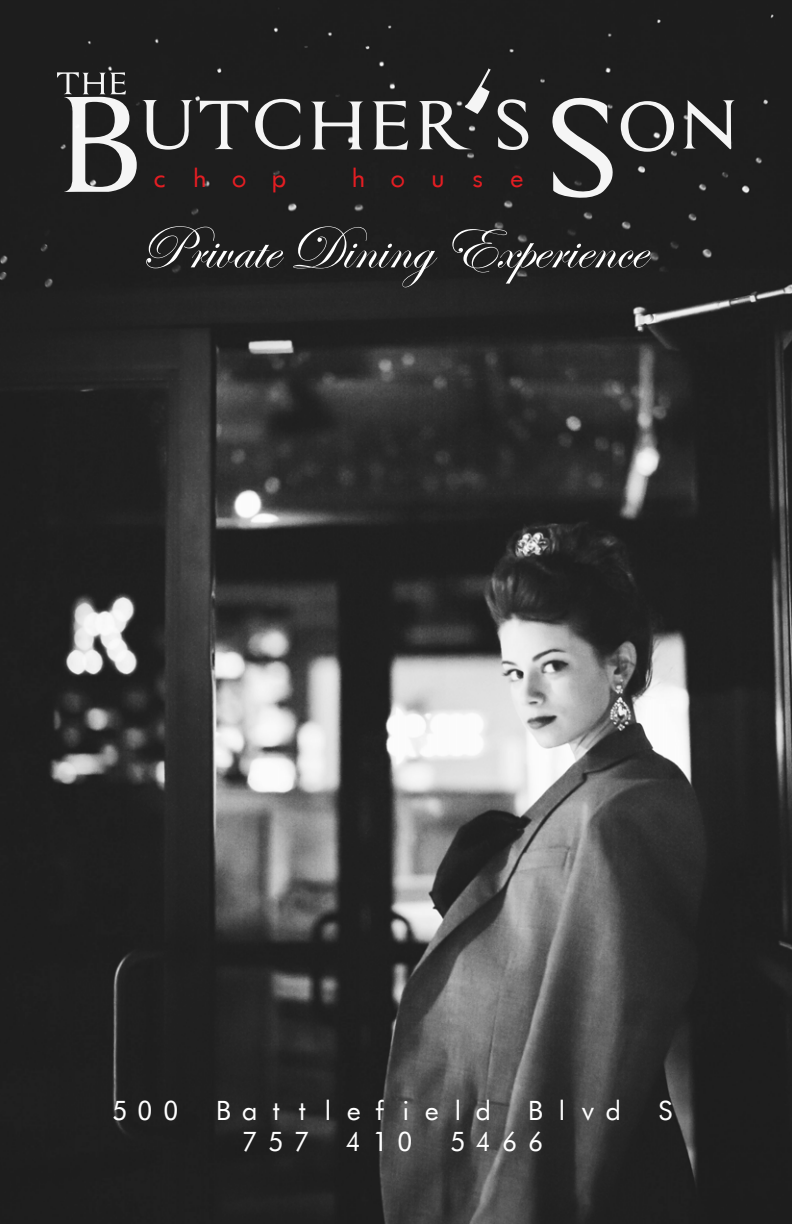
<style>
.page{position:relative;width:792px;height:1224px;background:#fff}
.page>*{position:absolute;margin:0;border:0;box-sizing:border-box;transform-origin:0 0}
.t1{font:62px "Edwardian Script ITC";color:#fff}
.t2{font:26px "Futurist Fixed Width";color:#fff}
.t3{font:24.8px "Futurist Fixed Width";letter-spacing:.6em;color:#ee1d23}
</style>
<div class="page">
<img style="left:0;top:0;width:792px;height:1224px">
<svg style="left:200px;top:101px;width:48px;height:48px"></svg>
<svg style="left:255px;top:99px;width:45px;height:50px"></svg>
<svg style="left:311px;top:102px;width:52px;height:47px"></svg>
<svg style="left:372px;top:101px;width:36px;height:49px"></svg>
<svg style="left:497px;top:99px;width:31px;height:51px"></svg>
<svg style="left:621px;top:101px;width:53px;height:51px"></svg>
<svg style="left:683px;top:100px;width:52px;height:49px"></svg>
<svg style="left:552px;top:97px;width:61px;height:101px"></svg>
<svg style="left:419px;top:68px;width:72px;height:81px"></svg>
<svg style="left:57px;top:72px;width:136px;height:120px"></svg>
<p class="t3" style="left:147px;top:162px;width:145px">chop</p>
<p class="t3" style="left:346px;top:162px;width:185px">house</p>
<p class="t1" style="left:139px;top:214px;width:508px">Private Dining Experience</p>
<p class="t2" style="left:107px;top:1094px;width:573px">500 Battlefield Blvd S</p>
<p class="t2" style="left:237px;top:1125px;width:313px">757 410 5466</p>
</div>
